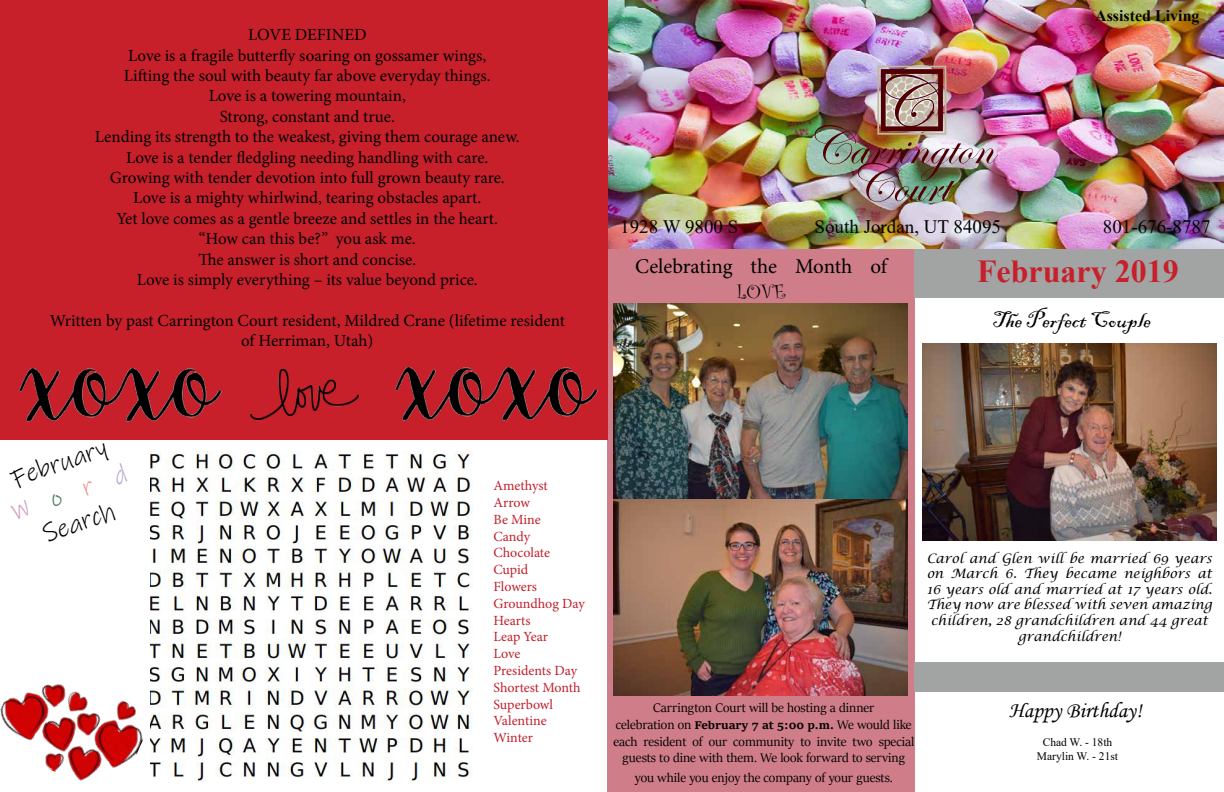
<style>
.page{position:relative;width:1224px;height:792px;background:#fff}
.page>*{position:absolute;margin:0;border:0;box-sizing:border-box;transform-origin:0 0}
.t1{font:700 32px "Times New Roman";color:#c7202b}
.t2{font:26px/31.2px "Ink Free";color:#000;text-align:center}
.t3{font:24px "Blackadder ITC";color:#000}
.t4{font:22px "Monotype Corsiva";color:#000}
.t5{font:21px "Minion Pro";letter-spacing:-.005em;color:#000}
.t6{font:21px "Curlz";color:#000}
.t7{font:19px "Times New Roman";color:#020403}
.t8{font:17px/20.4px "Minion Pro";color:#000;text-align:center}
.t9{font:700 16px "Times New Roman";color:#020403}
.t10{font:14px/16.8px "Sitka Banner";color:#000;text-align:center}
.t11{font:14px/16.8px "Minion Pro";letter-spacing:-.005em;color:#c0202c}
.t12{font:italic 13px/15.6px "Lucida Calligraphy";color:#000;text-align:center}
.t13{font:11.5px/13.8px "Times New Roman";color:#000;text-align:center}
.s1{color:#d69bc3}
.s2{color:#598469}
.s3{color:#e99694}
.s4{color:#b6a8cf}
.s5{font-family:"Sitka Text";font-weight:700;font-size:12px}
</style>
<div class="page">
<img style="left:608px;top:0;width:616px;height:250px">
<div style="left:608px;top:250px;width:307px;height:542px;background:#cf7e89"></div>
<div style="left:914px;top:250px;width:310px;height:48px;background:#a2a3a3"></div>
<img style="left:815px;top:66px;width:183px;height:136px">
<div style="left:914px;top:663px;width:310px;height:29px;background:#a2a3a3"></div>
<div style="left:0;top:0;width:608px;height:440px;background:#c7202b"></div>
<img style="left:19px;top:367px;width:203px;height:55px">
<img style="left:395px;top:366px;width:203px;height:55px">
<img style="left:249px;top:368px;width:111px;height:53px">
<img style="left:922px;top:344px;width:294px;height:196px">
<img style="left:613px;top:304px;width:294px;height:392px">
<img style="left:150px;top:451px;width:322px;height:330px">
<img style="left:0;top:657px;width:154px;height:124px">
<p class="t9" style="left:1095px;top:5px;width:106px">Assisted Living</p>
<p class="t8" style="left:95px;top:25px;width:426px">LOVE DEFINED<br>Love is a fragile butterfly soaring on gossamer wings,<br>Lifting the soul with beauty far above everyday things.<br>Love is a towering mountain,<br>Strong, constant and true.<br>Lending its strength to the weakest, giving them courage anew.<br>Love is a tender fledgling needing handling with care.<br>Growing with tender devotion into full grown beauty rare.<br>Love is a mighty whirlwind, tearing obstacles apart.<br>Yet love comes as a gentle breeze and settles in the heart. “How can this be?” you ask me.<br>The answer is short and concise.<br>Love is simply everything – its value beyond price.</p>
<p class="t8" style="left:50px;top:310px;width:517px">Written by past Carrington Court resident, Mildred Crane (lifetime resident of Herriman, Utah)</p>
<h3 class="t3" style="left:992px;top:306px;width:160px">The Perfect Couple</h3>
<p class="t7" style="left:620px;top:213px;width:120px">1928 W 9800 S</p>
<p class="t7" style="left:815px;top:213px;width:188px">South Jordan, UT 84095</p>
<p class="t7" style="left:1103px;top:213px;width:109px">801-676-8787</p>
<p class="t5" style="left:635px;top:252px;width:253px">Celebrating the Month of</p>
<p class="t6" style="left:737px;top:277px;width:50px">LOVE</p>
<h1 class="t1" style="left:977px;top:248px;width:203px">February 2019</h1>
<h2 class="t2" style="left:-3px;top:469px;width:122px;rotate:-19deg">February<br><span class="s1">W</span><span class="s2">o</span><span class="s3">r</span><span class="s4">d<br></span>Search</h2>
<p class="t11" style="left:494px;top:477px;width:93px">Amethyst<br>Arrow<br>Be Mine<br>Candy<br>Chocolate<br>Cupid<br>Flowers<br>Groundhog Day<br>Hearts<br>Leap Year<br>Love<br>Presidents Day<br>Shortest Month<br>Superbowl<br>Valentine<br>Winter</p>
<p class="t12" style="left:927px;top:551px;width:287px">Carol and Glen will be married 69 years on March 6. They became neighbors at 16 years old and married at 17 years old.<br>They now are blessed with seven amazing children, 28 grandchildren and 44 great grandchildren!</p>
<p class="t10" style="left:613px;top:699px;width:302px">Carrington Court will be hosting a dinner<br>celebration on <span class="s5">February 7 at 5:00 p.m.</span> We would like each resident of our community to invite two special guests to dine with them. We look forward to serving</p>
<p class="t10" style="left:635px;top:768px;width:260px">you while you enjoy the company of your guests.</p>
<p class="t4" style="left:1009px;top:696px;width:134px">Happy Birthday!</p>
<p class="t13" style="left:1037px;top:735px;width:83px">Chad W. - 18th<br>Marylin W. - 21st</p>
</div>
